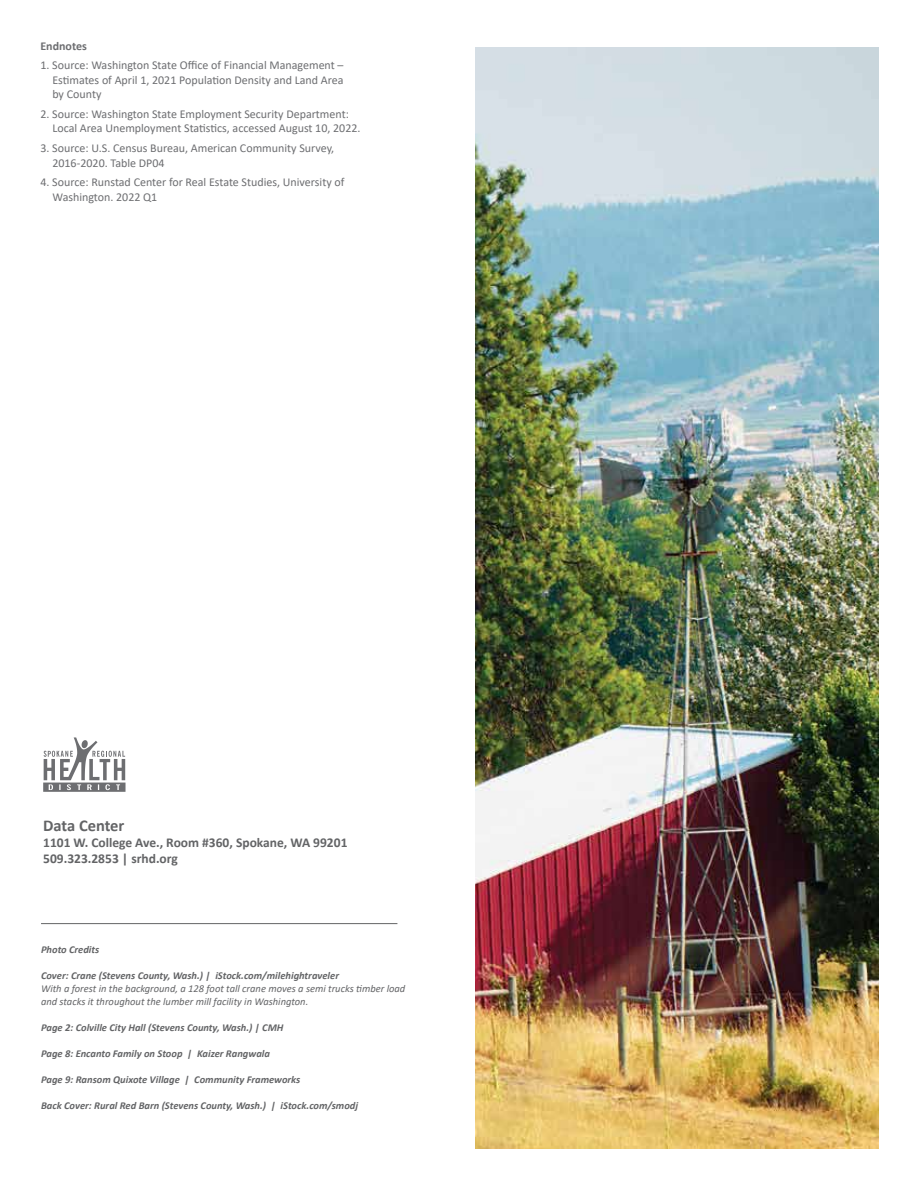
<style>
.page{position:relative;width:918px;height:1188px;background:#fff}
.page>*{position:absolute;margin:0;border:0;box-sizing:border-box;transform-origin:0 0}
.t1{font:700 16.5px "Calibri";letter-spacing:-.005em;color:#636466}
.t2{font:700 13.5px/16.2px "Calibri";color:#636466}
.t3{font:12px/14.4px "Calibri";color:#6d6e71}
.t4{font:700 12px "Calibri";color:#6d6e71}
.t5{font:italic 700 10.5px "Calibri";color:#636466}
.t6{font:italic 10.5px/12.6px "Calibri";color:#636466}
</style>
<div class="page">
<hr style="left:41px;top:923px;width:356px;height:1px;background:#636466">
<img style="left:476px;top:48px;width:403px;height:1100px">
<svg style="left:43px;top:737px;width:83px;height:55px"></svg>
<p class="t4" style="left:40px;top:37px;width:48px">Endnotes</p>
<p class="t3" style="left:52px;top:58px;width:293px;text-align:justify;text-indent:-12px">1. Source: Washington State Office of Financial Management – Estimates of April 1, 2021 Population Density and Land Area by County</p>
<p class="t3" style="left:52px;top:106px;width:310px;text-indent:-12px">2. Source: Washington State Employment Security Department:<br>Local Area Unemployment Statistics, accessed August 10, 2022.</p>
<p class="t3" style="left:52px;top:141px;width:283px;text-indent:-12px">3. Source: U.S. Census Bureau, American Community Survey,<br>2016-2020. Table DP04</p>
<p class="t3" style="left:52px;top:175px;width:294px;text-indent:-12px">4. Source: Runstad Center for Real Estate Studies, University of<br>Washington. 2022 Q1</p>
<h1 class="t1" style="left:43px;top:814px;width:83px">Data Center</h1>
<p class="t2" style="left:43px;top:834px;width:306px">1101 W. College Ave., Room #360, Spokane, WA 99201<br>509.323.2853 | srhd.org</p>
<p class="t5" style="left:41px;top:942px;width:60px">Photo Credits</p>
<p class="t5" style="left:41px;top:968px;width:300px">Cover: Crane (Stevens County, Wash.) | iStock.com/milehightraveler</p>
<p class="t6" style="left:41px;top:982px;width:366px">With a forest in the background, a 128 foot tall crane moves a semi trucks timber load and stacks it throughout the lumber mill facility in Washington.</p>
<p class="t5" style="left:41px;top:1020px;width:244px">Page 2: Colville City Hall (Stevens County, Wash.) | CMH</p>
<p class="t5" style="left:41px;top:1046px;width:230px">Page 8: Encanto Family on Stoop | Kaizer Rangwala</p>
<p class="t5" style="left:41px;top:1072px;width:261px">Page 9: Ransom Quixote Village | Community Frameworks</p>
<p class="t5" style="left:41px;top:1098px;width:319px">Back Cover: Rural Red Barn (Stevens County, Wash.) | iStock.com/smodj</p>
</div>
